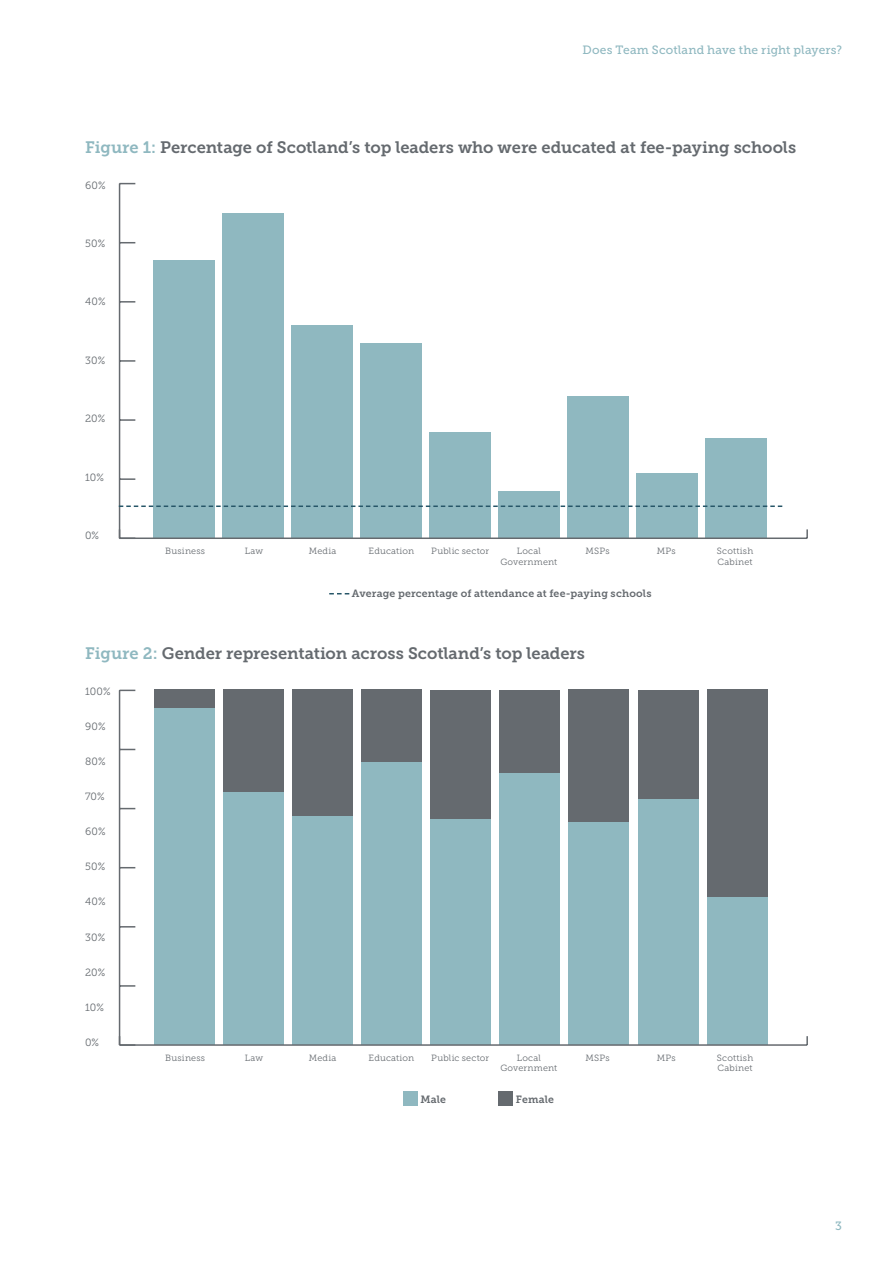
<style>
.page{position:relative;width:893px;height:1263px;background:#fff}
.page>*{position:absolute;margin:0;border:0;box-sizing:border-box;transform-origin:0 0}
.t1{font:16.5px "Museo Slab 700";letter-spacing:-.005em;color:#656a6f}
.t2{font:12px "Museo Slab 500";letter-spacing:.01em;color:#8fb8c0}
.t3{font:10.5px "Museo Slab 700";letter-spacing:.015em;color:#656a6f}
.t4{font:10.5px "Museo Slab 300";letter-spacing:.02em;color:#656a6f}
.t5{font:9px/10.5px "Museo Slab 300";letter-spacing:.025em;color:#656a6f;text-align:center}
.s1{color:#8fb8c0}
</style>
<div class="page">
<hr style="left:119px;top:184px;width:1px;height:354px;background:#656a6f">
<svg style="left:120px;top:478px;width:15px;height:2px"></svg>
<svg style="left:120px;top:419px;width:15px;height:2px"></svg>
<svg style="left:120px;top:360px;width:15px;height:2px"></svg>
<svg style="left:120px;top:301px;width:15px;height:2px"></svg>
<svg style="left:120px;top:242px;width:15px;height:1px"></svg>
<svg style="left:120px;top:183px;width:15px;height:1px"></svg>
<div style="left:429px;top:432px;width:62px;height:106px;background:#8fb8c0"></div>
<div style="left:291px;top:325px;width:62px;height:213px;background:#8fb8c0"></div>
<div style="left:153px;top:260px;width:62px;height:278px;background:#8fb8c0"></div>
<div style="left:222px;top:213px;width:62px;height:325px;background:#8fb8c0"></div>
<div style="left:360px;top:343px;width:62px;height:195px;background:#8fb8c0"></div>
<div style="left:705px;top:438px;width:62px;height:100px;background:#8fb8c0"></div>
<div style="left:498px;top:491px;width:62px;height:47px;background:#8fb8c0"></div>
<div style="left:636px;top:473px;width:62px;height:65px;background:#8fb8c0"></div>
<div style="left:567px;top:396px;width:62px;height:142px;background:#8fb8c0"></div>
<hr style="left:120px;top:537px;width:687px;height:2px;background:#656a6f">
<svg style="left:119px;top:529px;width:16px;height:10px"></svg>
<svg style="left:806px;top:529px;width:2px;height:9px"></svg>
<svg style="left:119px;top:505px;width:663px;height:2px"></svg>
<svg style="left:329px;top:593px;width:20px;height:1px"></svg>
<div style="left:431px;top:690px;width:60px;height:129px;background:#656a6f"></div>
<div style="left:431px;top:819px;width:60px;height:226px;background:#8fb8c0"></div>
<div style="left:500px;top:690px;width:60px;height:83px;background:#656a6f"></div>
<div style="left:500px;top:773px;width:60px;height:272px;background:#8fb8c0"></div>
<div style="left:292px;top:816px;width:61px;height:229px;background:#8fb8c0"></div>
<div style="left:292px;top:690px;width:61px;height:126px;background:#656a6f"></div>
<div style="left:223px;top:792px;width:61px;height:253px;background:#8fb8c0"></div>
<div style="left:223px;top:690px;width:61px;height:102px;background:#656a6f"></div>
<div style="left:361px;top:762px;width:61px;height:283px;background:#8fb8c0"></div>
<div style="left:361px;top:690px;width:61px;height:72px;background:#656a6f"></div>
<div style="left:707px;top:897px;width:60px;height:148px;background:#8fb8c0"></div>
<div style="left:707px;top:690px;width:60px;height:207px;background:#656a6f"></div>
<div style="left:638px;top:798px;width:60px;height:247px;background:#8fb8c0"></div>
<div style="left:638px;top:690px;width:60px;height:108px;background:#656a6f"></div>
<div style="left:154px;top:708px;width:61px;height:337px;background:#8fb8c0"></div>
<div style="left:154px;top:690px;width:61px;height:18px;background:#656a6f"></div>
<div style="left:569px;top:690px;width:60px;height:133px;background:#656a6f"></div>
<div style="left:569px;top:823px;width:60px;height:222px;background:#8fb8c0"></div>
<hr style="left:119px;top:690px;width:1px;height:355px;background:#656a6f">
<svg style="left:120px;top:985px;width:15px;height:2px"></svg>
<svg style="left:120px;top:926px;width:15px;height:1px"></svg>
<svg style="left:120px;top:867px;width:15px;height:1px"></svg>
<svg style="left:120px;top:808px;width:15px;height:1px"></svg>
<svg style="left:120px;top:749px;width:15px;height:1px"></svg>
<svg style="left:120px;top:690px;width:15px;height:1px"></svg>
<hr style="left:120px;top:1044px;width:687px;height:2px;background:#656a6f">
<svg style="left:119px;top:1036px;width:16px;height:10px"></svg>
<svg style="left:806px;top:1036px;width:2px;height:9px"></svg>
<div style="left:403px;top:1091px;width:15px;height:15px;background:#8fb8c0"></div>
<div style="left:498px;top:1091px;width:15px;height:15px;background:#656a6f"></div>
<h2 class="t2" style="left:583px;top:43px;width:261px">Does Team Scotland have the right players?</h2>
<h1 class="t1" style="left:85px;top:138px;width:713px"><span class="s1">Figure 1:</span> Percentage of Scotland’s top leaders who were educated at fee-paying schools</h1>
<p class="t4" style="left:85px;top:179px;width:22px">60%</p>
<p class="t4" style="left:85px;top:238px;width:22px">50%</p>
<p class="t4" style="left:85px;top:296px;width:22px">40%</p>
<p class="t4" style="left:85px;top:354px;width:22px">30%</p>
<p class="t4" style="left:85px;top:413px;width:22px">20%</p>
<p class="t4" style="left:85px;top:471px;width:20px">10%</p>
<p class="t4" style="left:85px;top:530px;width:16px">0%</p>
<p class="t5" style="left:165px;top:546px;width:41px">Business</p>
<p class="t5" style="left:245px;top:546px;width:20px">Law</p>
<p class="t5" style="left:309px;top:546px;width:29px">Media</p>
<p class="t5" style="left:369px;top:546px;width:47px">Education</p>
<p class="t5" style="left:431px;top:546px;width:59px">Public sector</p>
<p class="t5" style="left:500px;top:546px;width:58px">Local<br>Government</p>
<p class="t5" style="left:585px;top:546px;width:26px">MSPs</p>
<p class="t5" style="left:657px;top:546px;width:21px">MPs</p>
<p class="t5" style="left:717px;top:546px;width:38px;text-align:left">Scottish<br>Cabinet</p>
<p class="t3" style="left:352px;top:587px;width:301px">Average percentage of attendance at fee-paying schools</p>
<h1 class="t1" style="left:85px;top:644px;width:501px"><span class="s1">Figure 2:</span> Gender representation across Scotland’s top leaders</h1>
<p class="t4" style="left:85px;top:685px;width:27px">100%</p>
<p class="t4" style="left:85px;top:720px;width:22px">90%</p>
<p class="t4" style="left:85px;top:756px;width:22px">80%</p>
<p class="t4" style="left:85px;top:791px;width:21px">70%</p>
<p class="t4" style="left:85px;top:826px;width:22px">60%</p>
<p class="t4" style="left:85px;top:861px;width:22px">50%</p>
<p class="t4" style="left:85px;top:896px;width:22px">40%</p>
<p class="t4" style="left:85px;top:931px;width:22px">30%</p>
<p class="t4" style="left:85px;top:966px;width:22px">20%</p>
<p class="t4" style="left:85px;top:1001px;width:20px">10%</p>
<p class="t4" style="left:85px;top:1036px;width:16px">0%</p>
<p class="t5" style="left:165px;top:1053px;width:41px">Business</p>
<p class="t5" style="left:245px;top:1053px;width:20px">Law</p>
<p class="t5" style="left:309px;top:1053px;width:29px">Media</p>
<p class="t5" style="left:369px;top:1053px;width:47px">Education</p>
<p class="t5" style="left:431px;top:1053px;width:59px">Public sector</p>
<p class="t5" style="left:500px;top:1053px;width:58px">Local<br>Government</p>
<p class="t5" style="left:585px;top:1053px;width:26px">MSPs</p>
<p class="t5" style="left:657px;top:1053px;width:21px">MPs</p>
<p class="t5" style="left:717px;top:1053px;width:38px;text-align:left">Scottish<br>Cabinet</p>
<p class="t3" style="left:420px;top:1093px;width:27px">Male</p>
<p class="t3" style="left:516px;top:1093px;width:40px">Female</p>
<h2 class="t2" style="left:835px;top:1219px;width:8px">3</h2>
</div>
